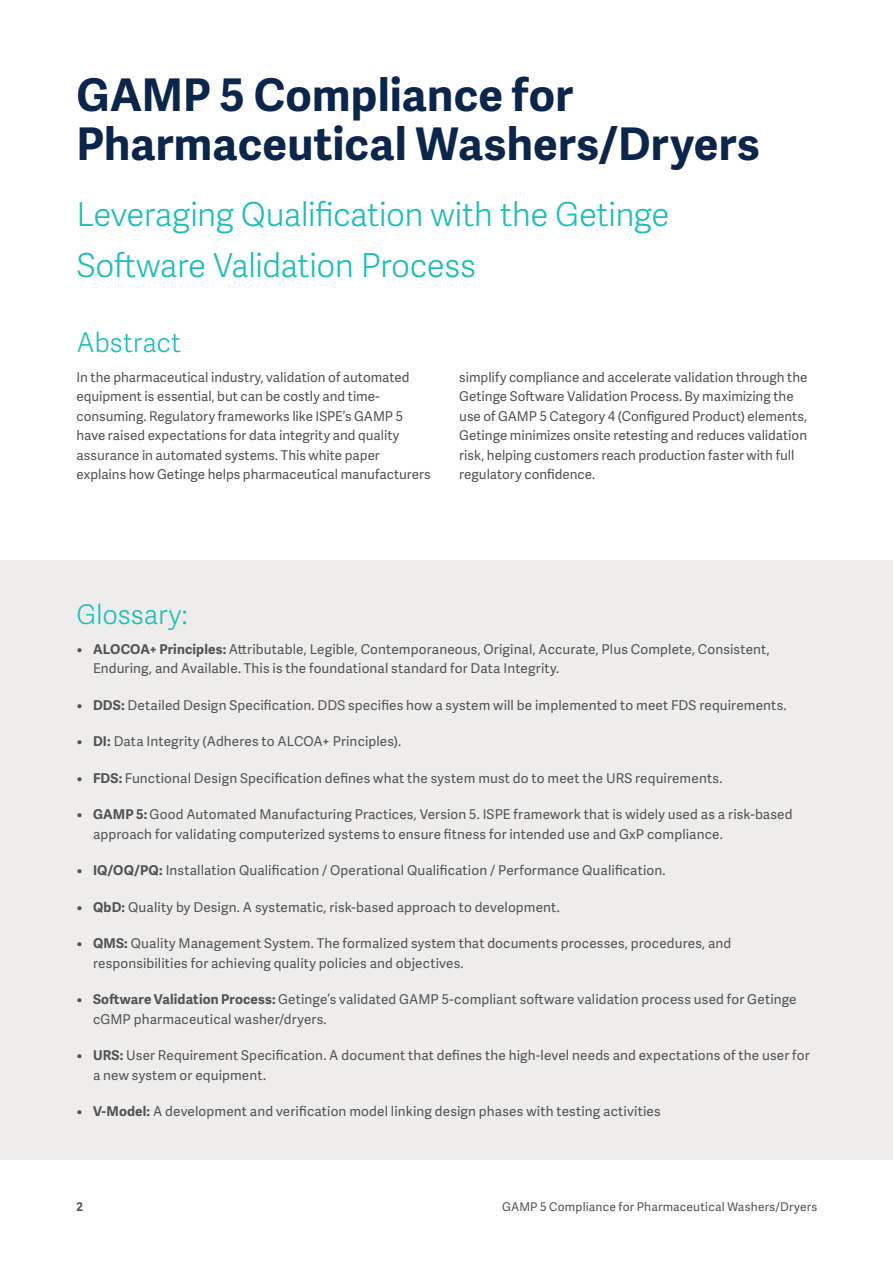
<style>
.page{position:relative;width:893px;height:1263px;background:#fff}
.page>*{position:absolute;margin:0;border:0;box-sizing:border-box;transform-origin:0 0}
.Heading_Adelle_Sans_Bold_Getinge_Blue{font:700 45px/49.5px "Adelle Sans";letter-spacing:.005em;color:#0c254b}
.Section_Sub-heading{font:300 33px/51px "Adelle Sans";letter-spacing:-.02em;color:#21bdbd}
.Secion_Sub-heading_SPAN{font:300 27px "Adelle Sans";color:#21bdbd}
.Body_Copy_Adelle_Sans_Regular_Granite{font:13.5px/19.5px "Adelle Sans";letter-spacing:.01em;color:#505353}
.t1{font:12px "Adelle Sans";letter-spacing:.015em;color:#505353}
.t2{font:700 12px "Adelle Sans";color:#505353}
.s1{font-weight:700}
</style>
<div class="page">
<div style="left:0;top:560px;width:893px;height:599px;background:#efedec"></div>
<p class="Heading_Adelle_Sans_Bold_Getinge_Blue" style="left:77px;top:68px;width:685px">GAMP 5 Compliance for<br>Pharmaceutical Washers/Dryers</p>
<p class="Section_Sub-heading" style="left:77px;top:188px;width:594px">Leveraging Qualification with the Getinge<br>Software Validation Process</p>
<p class="Secion_Sub-heading_SPAN" style="left:77px;top:323px;width:106px">Abstract</p>
<p class="Body_Copy_Adelle_Sans_Regular_Granite" style="left:77px;top:367px;width:355px">In the pharmaceutical industry, validation of automated equipment is essential, but can be costly and time&shy;consuming. Regulatory frameworks like ISPE’s GAMP 5 have raised expectations for data integrity and quality assurance in automated systems. This white paper explains how Getinge helps pharmaceutical manufacturers</p>
<p class="Body_Copy_Adelle_Sans_Regular_Granite" style="left:459px;top:367px;width:350px">simplify compliance and accelerate validation through the Getinge Software Validation Process. By maximizing the use of GAMP 5 Category 4 (Configured Product) elements, Getinge minimizes onsite retesting and reduces validation risk, helping customers reach production faster with full regulatory confidence.</p>
<p class="Secion_Sub-heading_SPAN" style="left:77px;top:595px;width:113px">Glossary:</p>
<p class="Body_Copy_Adelle_Sans_Regular_Granite" style="left:93px;top:639px;width:678px;text-indent:-16px"><span class="s1">• ALOCOA+ Principles:</span> Attributable, Legible, Contemporaneous, Original, Accurate, Plus Complete, Consistent,<br>Enduring, and Available. This is the foundational standard for Data Integrity.</p>
<p class="Body_Copy_Adelle_Sans_Regular_Granite" style="left:77px;top:695px;width:711px"><span class="s1">• DDS:</span> Detailed Design Specification. DDS specifies how a system will be implemented to meet FDS requirements.</p>
<p class="Body_Copy_Adelle_Sans_Regular_Granite" style="left:77px;top:731px;width:326px"><span class="s1">• DI:</span> Data Integrity (Adheres to ALCOA+ Principles).</p>
<p class="Body_Copy_Adelle_Sans_Regular_Granite" style="left:77px;top:768px;width:647px"><span class="s1">• FDS:</span> Functional Design Specification defines what the system must do to meet the URS requirements.</p>
<p class="Body_Copy_Adelle_Sans_Regular_Granite" style="left:93px;top:804px;width:701px;text-indent:-16px"><span class="s1">• GAMP 5:</span> Good Automated Manufacturing Practices, Version 5. ISPE framework that is widely used as a risk-based approach for validating computerized systems to ensure fitness for intended use and GxP compliance.</p>
<p class="Body_Copy_Adelle_Sans_Regular_Granite" style="left:77px;top:860px;width:591px"><span class="s1">• IQ/OQ/PQ:</span> Installation Qualification / Operational Qualification / Performance Qualification.</p>
<p class="Body_Copy_Adelle_Sans_Regular_Granite" style="left:77px;top:897px;width:485px"><span class="s1">• QbD:</span> Quality by Design. A systematic, risk-based approach to development.</p>
<p class="Body_Copy_Adelle_Sans_Regular_Granite" style="left:93px;top:933px;width:640px;text-indent:-16px"><span class="s1">• QMS:</span> Quality Management System. The formalized system that documents processes, procedures, and responsibilities for achieving quality policies and objectives.</p>
<p class="Body_Copy_Adelle_Sans_Regular_Granite" style="left:93px;top:989px;width:705px;text-indent:-16px"><span class="s1">• Software Validation Process:</span> Getinge’s validated GAMP 5-compliant software validation process used for Getinge cGMP pharmaceutical washer/dryers.</p>
<p class="Body_Copy_Adelle_Sans_Regular_Granite" style="left:93px;top:1045px;width:718px;text-indent:-16px"><span class="s1">• URS:</span> User Requirement Specification. A document that defines the high-level needs and expectations of the user for a new system or equipment.</p>
<p class="Body_Copy_Adelle_Sans_Regular_Granite" style="left:77px;top:1101px;width:586px"><span class="s1">• V-Model:</span> A development and verification model linking design phases with testing activities</p>
<p class="t2" style="left:77px;top:1198px;width:8px">2</p>
<p class="t1" style="left:502px;top:1198px;width:317px">GAMP 5 Compliance for Pharmaceutical Washers/Dryers</p>
</div>
